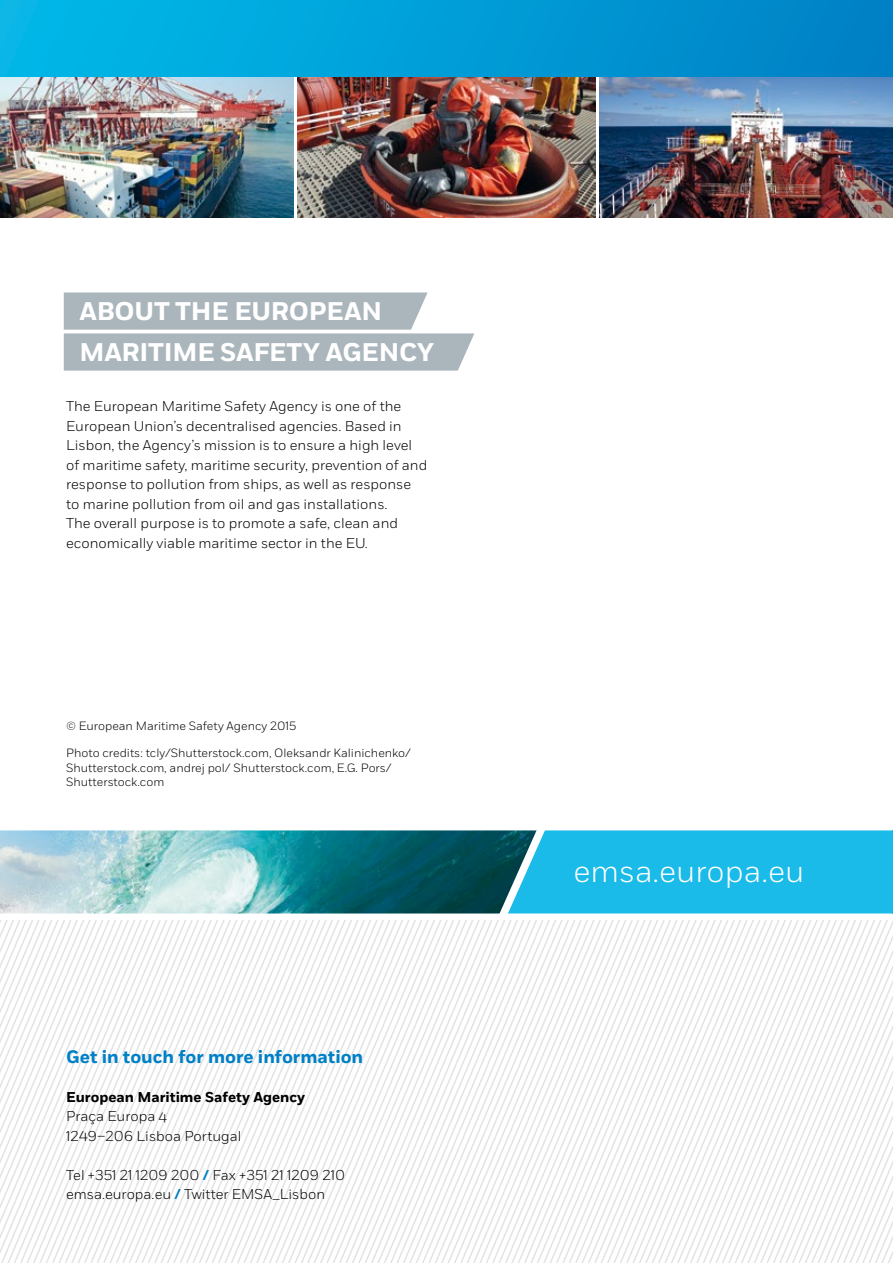
<style>
.page{position:relative;width:893px;height:1263px;background:#fff}
.page>*{position:absolute;margin:0;border:0;box-sizing:border-box;transform-origin:0 0}
.t1{font:300 31.35px "Fort";color:#fff}
.t2{font:700 25.5px/41px "Fort";letter-spacing:-.01em;color:#fff}
.t3{font:700 18px "Fort";color:#0080c7}
.t4{font:300 14.25px/19.5px "Fort";color:#000}
.t5{font:700 14.25px "Fort";color:#000}
.t6{font:300 12px/14.4px "Fort";color:#000}
.s1{font-weight:700;color:#0080c7}
</style>
<div class="page">
<img style="left:298px;top:76px;width:297px;height:141px">
<img style="left:0;top:76px;width:293px;height:141px">
<img style="left:600px;top:76px;width:293px;height:141px">
<div style="left:0;top:0;width:893px;height:76px;background:linear-gradient(to right,#01baea,#0080c5)"></div>
<img style="left:0;top:830px;width:498px;height:83px">
<svg style="left:498px;top:830px;width:395px;height:433px"></svg>
<svg style="left:63px;top:292px;width:411px;height:79px;background:#b6bfc4"></svg>
<h2 class="t2" style="left:79px;top:291px;width:356px">ABOUT THE EUROPEAN<br>MARITIME SAFETY AGENCY</h2>
<p class="t4" style="left:66px;top:397px;width:363px">The European Maritime Safety Agency is one of the European Union’s decentralised agencies. Based in Lisbon, the Agency’s mission is to ensure a high level of maritime safety, maritime security, prevention of and response to pollution from ships, as well as response to marine pollution from oil and gas installations.<br>The overall purpose is to promote a safe, clean and economically viable maritime sector in the EU.</p>
<p class="t6" style="left:66px;top:719px;width:232px">© European Maritime Safety Agency 2015</p>
<p class="t6" style="left:66px;top:746px;width:346px">Photo credits: tcly/Shutterstock.com, Oleksandr Kalinichenko/<br>Shutterstock.com, andrej pol/ Shutterstock.com, E.G. Pors/<br>Shutterstock.com</p>
<p class="t3" style="left:66px;top:1046px;width:299px">Get in touch for more information</p>
<p class="t5" style="left:66px;top:1088px;width:241px">European Maritime Safety Agency</p>
<p class="t4" style="left:66px;top:1107px;width:177px">Praça Europa 4<br>1249–206 Lisboa Portugal</p>
<p class="t4" style="left:66px;top:1165px;width:281px">Tel +351 21 1209 200 <span class="s1">/</span> Fax +351 21 1209 210 emsa.europa.eu <span class="s1">/</span> Twitter EMSA_Lisbon</p>
<h1 class="t1" style="left:573px;top:852px;width:232px">emsa.europa.eu</h1>
</div>
